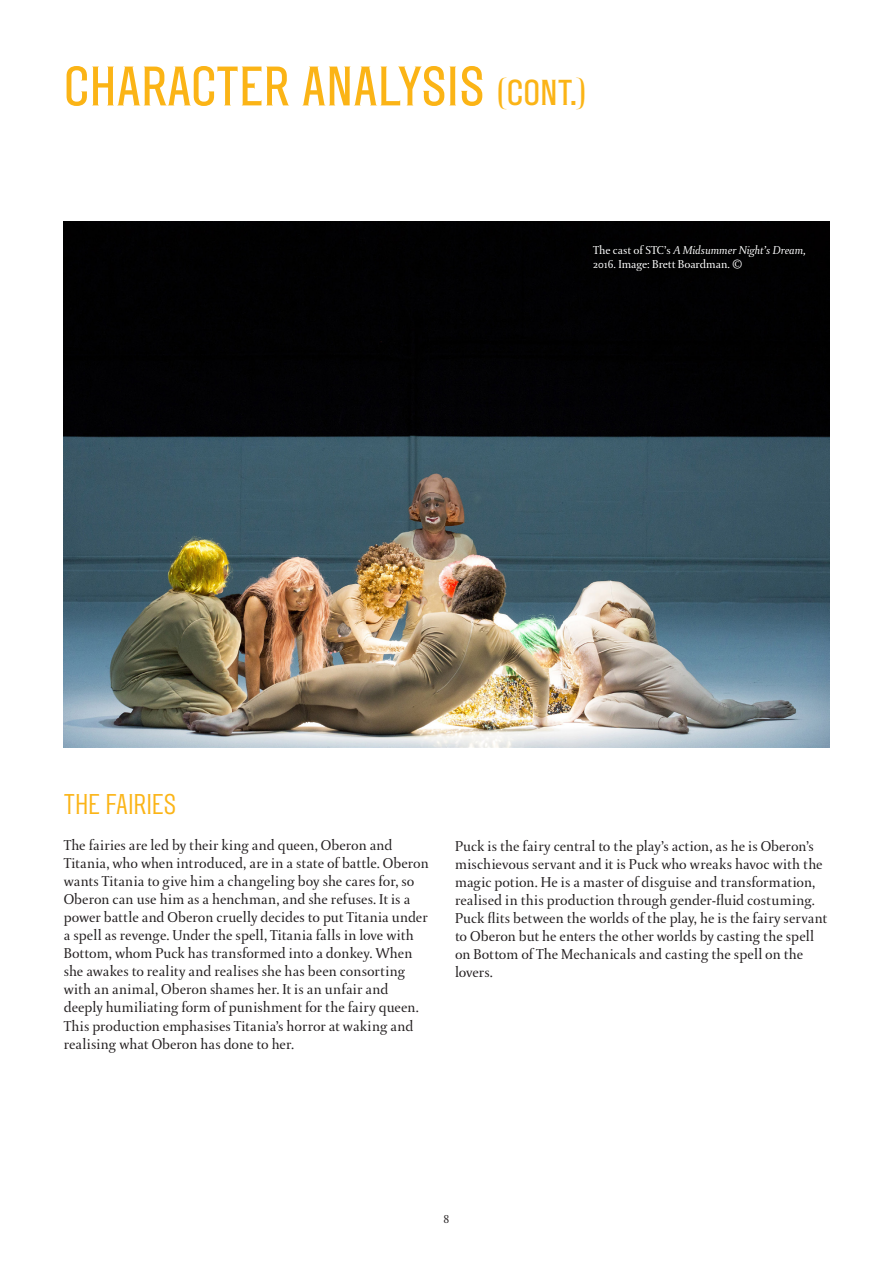
<style>
.page{position:relative;width:893px;height:1263px;background:#fff}
.page>*{position:absolute;margin:0;border:0;box-sizing:border-box;transform-origin:0 0}
.Page_Header{font:500 55.5px "STC";color:#fbb416}
.Topics_Header{font:28.5px "STC";letter-spacing:-.015em;color:#fbb416}
.Body{font:15px/18px "DTL Paradox ST";color:#231f20}
.Image_Captions{font:12px/14.4px "DTL Paradox ST";letter-spacing:-.005em;color:#fff}
.t1{font:12px "DTL Paradox ST";color:#231f20}
.s1{font-size:36px}
.s2{font-style:italic}
</style>
<div class="page">
<img style="left:64px;top:221px;width:765px;height:526px">
<p class="Page_Header" style="left:64px;top:53px;width:524px">CHARACTER ANALYSIS <span class="s1">(CONT.)</span></p>
<p class="Image_Captions" style="left:593px;top:243px;width:214px">The cast of STC’s <span class="s2">A Midsummer Night’s Dream,<br></span>2016. Image: Brett Boardman. ©</p>
<p class="Topics_Header" style="left:64px;top:787px;width:114px">THE FAIRIES</p>
<p class="Body" style="left:64px;top:837px;width:366px">The fairies are led by their king and queen, Oberon and Titania, who when introduced, are in a state of battle. Oberon wants Titania to give him a changeling boy she cares for, so Oberon can use him as a henchman, and she refuses. It is a power battle and Oberon cruelly decides to put Titania under a spell as revenge. Under the spell, Titania falls in love with Bottom, whom Puck has transformed into a donkey. When she awakes to reality and realises she has been consorting with an animal, Oberon shames her. It is an unfair and deeply humiliating form of punishment for the fairy queen.<br>This production emphasises Titania’s horror at waking and realising what Oberon has done to her.</p>
<p class="Body" style="left:455px;top:837px;width:374px">Puck is the fairy central to the play’s action, as he is Oberon’s mischievous servant and it is Puck who wreaks havoc with the magic potion. He is a master of disguise and transformation, realised in this production through gender-fluid costuming.<br>Puck flits between the worlds of the play, he is the fairy servant to Oberon but he enters the other worlds by casting the spell on Bottom of The Mechanicals and casting the spell on the lovers.</p>
<p class="t1" style="left:444px;top:1212px;width:7px">8</p>
</div>
